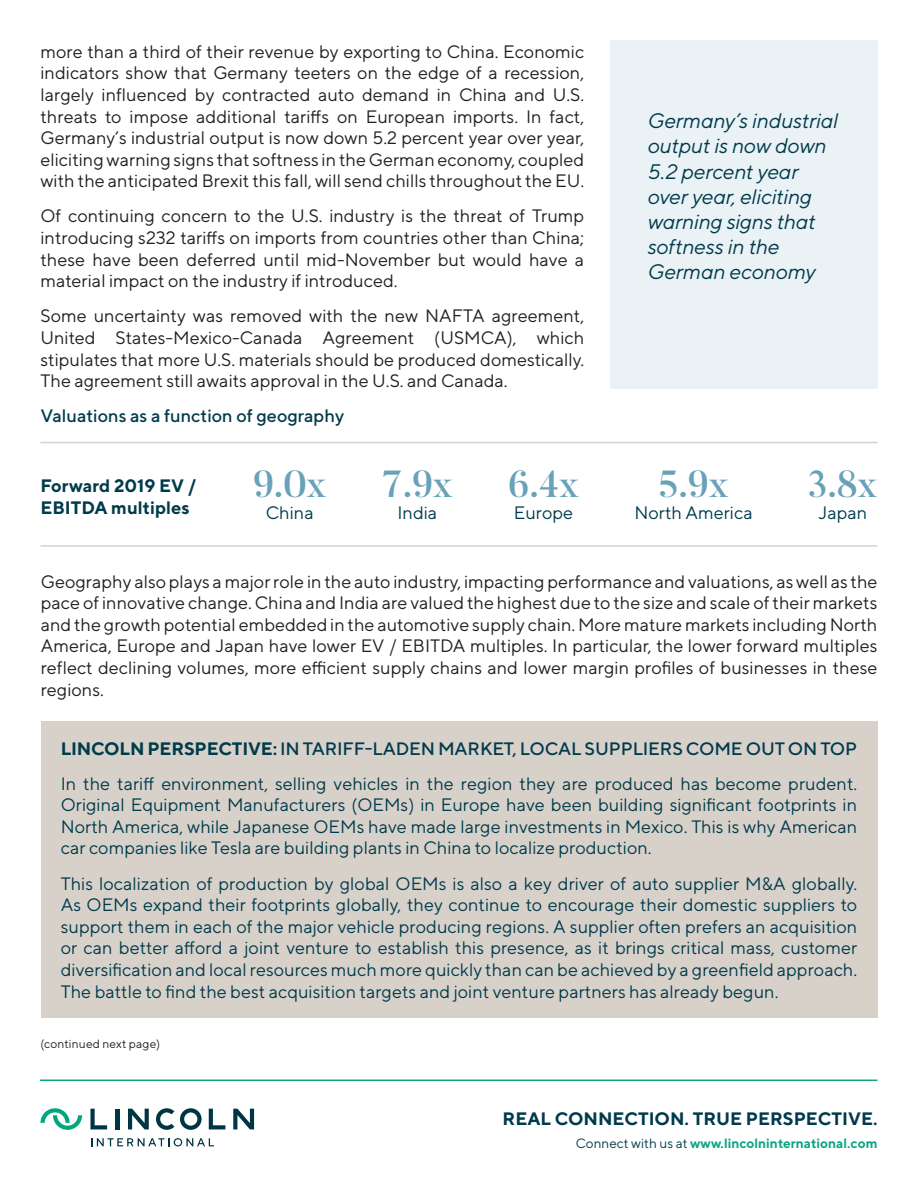
<style>
.page{position:relative;width:918px;height:1188px;background:#fff}
.page>*{position:absolute;margin:0;border:0;box-sizing:border-box;transform-origin:0 0}
.All_Caps_-_12pt_Font{font:500 37.5px "Butler";color:#68a2b8}
.t1{font:italic 21px/25.2px "TT Norms";letter-spacing:-.01em;color:#003b4c}
.Body_Text{font:18px/21.6px "TT Norms";color:#231f20;text-align:justify}
.Body_Text-2{font:18px/21.6px "TT Norms";color:#003b4c;text-align:justify}
.Body_Text-3{font:500 18px "TT Norms";letter-spacing:-.01em;color:#003b4c}
.All_Caps_-_12pt_Font-2{font:500 18px "TT Norms";color:#003b4c}
.t2{font:700 18px "TT Norms";color:#003a4c}
.Body_Text-4{font:700 18px/21.6px "TT Norms";color:#003b4c}
.t3{font:700 13.5px "TT Norms";color:#0da780}
.t4{font:12px "TT Norms";letter-spacing:.015em;color:#231f20}
.s1{font-weight:700}
.s2{font-weight:400;color:#003a4c}
</style>
<div class="page">
<hr style="left:40px;top:1080px;width:837px;height:1px;background:#0da780">
<div style="left:115px;top:1109px;width:5px;height:20px;background:#003543"></div>
<svg style="left:128px;top:1109px;width:21px;height:20px"></svg>
<svg style="left:90px;top:1109px;width:17px;height:20px"></svg>
<svg style="left:233px;top:1109px;width:21px;height:20px"></svg>
<svg style="left:209px;top:1109px;width:16px;height:20px"></svg>
<svg style="left:156px;top:1108px;width:18px;height:22px"></svg>
<svg style="left:180px;top:1108px;width:22px;height:22px"></svg>
<svg style="left:40px;top:1108px;width:42px;height:22px"></svg>
<svg style="left:91px;top:1138px;width:123px;height:8px"></svg>
<div style="left:41px;top:721px;width:837px;height:297px;background:#d8d1ca"></div>
<hr style="left:40px;top:442px;width:838px;height:1px;background:#d8d1ca">
<hr style="left:40px;top:545px;width:838px;height:2px;background:#d8d1ca">
<div style="left:610px;top:40px;width:268px;height:349px;background:#ebf2f5"></div>
<p class="Body_Text" style="left:40px;top:40px;width:545px">more than a third of their revenue by exporting to China. Economic indicators show that Germany teeters on the edge of a recession, largely influenced by contracted auto demand in China and U.S. threats to impose additional tariffs on European imports. In fact, Germany’s industrial output is now down 5.2 percent year over year, eliciting warning signs that softness in the German economy, coupled with the anticipated Brexit this fall, will send chills throughout the EU.</p>
<p class="Body_Text" style="left:40px;top:205px;width:545px">Of continuing concern to the U.S. industry is the threat of Trump introducing s232 tariffs on imports from countries other than China; these have been deferred until mid-November but would have a material impact on the industry if introduced.</p>
<p class="Body_Text" style="left:40px;top:305px;width:545px">Some uncertainty was removed with the new NAFTA agreement, United States-Mexico-Canada Agreement (USMCA), which stipulates that more U.S. materials should be produced domestically.<br>The agreement still awaits approval in the U.S. and Canada.</p>
<p class="All_Caps_-_12pt_Font-2" style="left:40px;top:405px;width:305px">Valuations as a function of geography</p>
<p class="Body_Text-4" style="left:40px;top:475px;width:158px">Forward 2019 EV /<br>EBITDA multiples</p>
<p class="All_Caps_-_12pt_Font" style="left:253px;top:460px;width:75px">9.0x</p>
<p class="Body_Text-2" style="left:266px;top:501px;width:49px">China</p>
<p class="All_Caps_-_12pt_Font" style="left:382px;top:460px;width:72px">7.9x</p>
<p class="Body_Text-2" style="left:397px;top:501px;width:41px">India</p>
<p class="All_Caps_-_12pt_Font" style="left:508px;top:460px;width:72px">6.4x</p>
<p class="Body_Text-2" style="left:514px;top:501px;width:61px">Europe</p>
<p class="t1" style="left:648px;top:108px;width:192px">Germany’s industrial output is now down<br>5.2 percent year over year, eliciting warning signs that softness in the<br>German economy</p>
<p class="All_Caps_-_12pt_Font" style="left:658px;top:460px;width:72px">5.9x</p>
<p class="Body_Text-2" style="left:634px;top:501px;width:120px">North America</p>
<p class="All_Caps_-_12pt_Font" style="left:808px;top:460px;width:71px">3.8x</p>
<p class="Body_Text-2" style="left:818px;top:501px;width:50px">Japan</p>
<p class="Body_Text" style="left:41px;top:570px;width:838px">Geography also plays a major role in the auto industry, impacting performance and valuations, as well as the pace of innovative change. China and India are valued the highest due to the size and scale of their markets and the growth potential embedded in the automotive supply chain. More mature markets including North America, Europe and Japan have lower EV / EBITDA multiples. In particular, the lower forward multiples reflect declining volumes, more efficient supply chains and lower margin profiles of businesses in these regions.</p>
<p class="Body_Text-3" style="left:61px;top:737px;width:798px"><span class="s1">LINCOLN PERSPECTIVE:</span> IN TARIFF-LADEN MARKET, LOCAL SUPPLIERS COME OUT ON TOP</p>
<p class="Body_Text-2" style="left:61px;top:772px;width:798px">In the tariff environment, selling vehicles in the region they are produced has become prudent.<br>Original Equipment Manufacturers (OEMs) in Europe have been building significant footprints in North America, while Japanese OEMs have made large investments in Mexico. This is why American car companies like Tesla are building plants in China to localize production.</p>
<p class="Body_Text-2" style="left:61px;top:872px;width:798px">This localization of production by global OEMs is also a key driver of auto supplier M&amp;A globally.<br>As OEMs expand their footprints globally, they continue to encourage their domestic suppliers to support them in each of the major vehicle producing regions. A supplier often prefers an acquisition or can better afford a joint venture to establish this presence, as it brings critical mass, customer diversification and local resources much more quickly than can be achieved by a greenfield approach.<br>The battle to find the best acquisition targets and joint venture partners has already begun.</p>
<p class="t4" style="left:40px;top:1036px;width:121px">(continued next page)</p>
<p class="t2" style="left:503px;top:1107px;width:376px">REAL CONNECTION. TRUE PERSPECTIVE.</p>
<p class="t3" style="left:576px;top:1134px;width:303px"><span class="s2">Connect with us at</span> www.lincolninternational.com</p>
</div>
